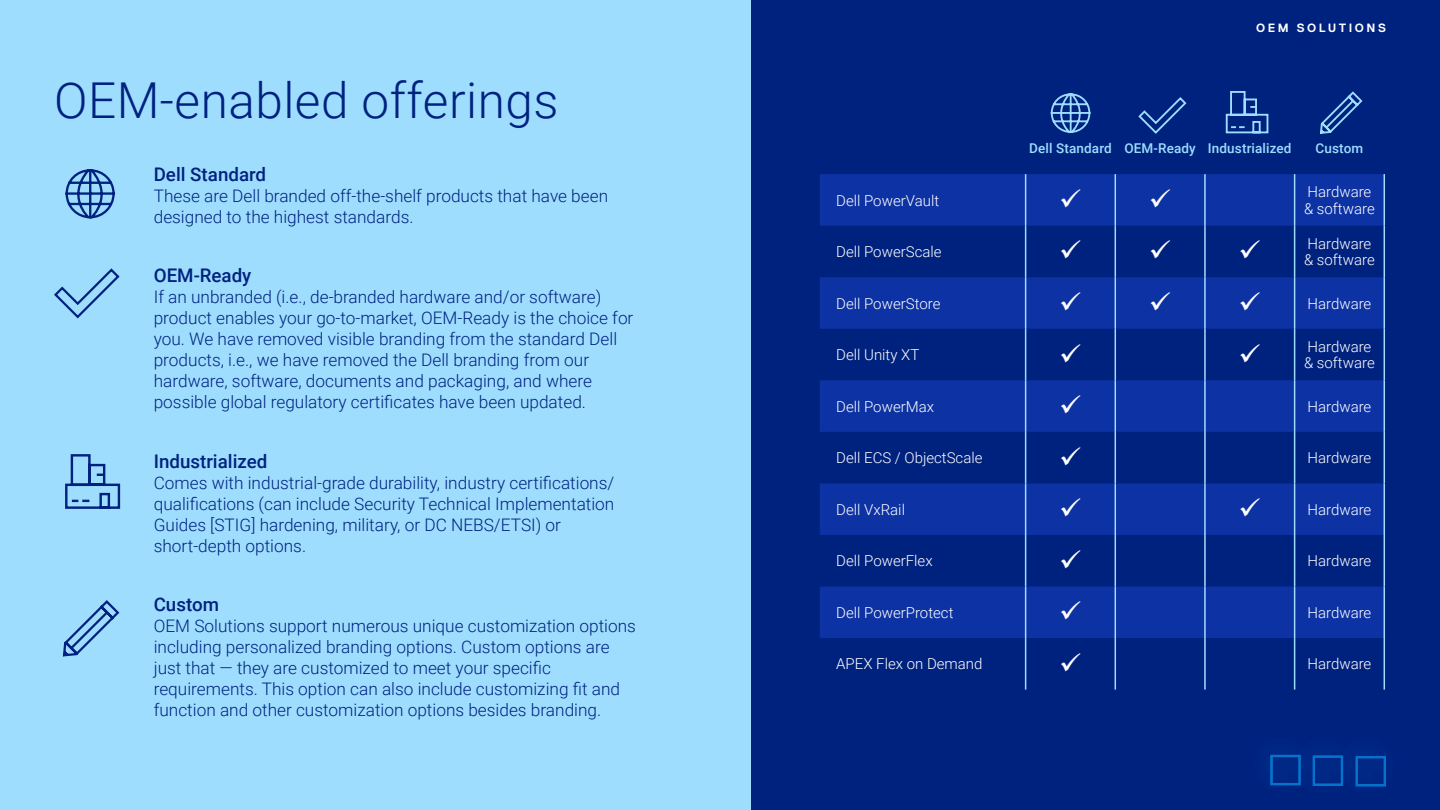
<style>
.page{position:relative;width:1440px;height:810px;background:#00227f}
.page>*{position:absolute;margin:0;border:0;box-sizing:border-box;transform-origin:0 0}
.t1{font:300 49.5px "Roboto";letter-spacing:.01em;color:#00227f}
.t2{font:500 18.75px "Roboto";color:#00227f}
.t3{font:300 17.25px/21px "Roboto";color:#00227f}
.t4{font:300 15px/16.5px "Roboto";color:#fff}
.t5{font:500 13.5px "Roboto";letter-spacing:.01em;color:#9fddff}
.t6{font:700 12px "Dell Replica";letter-spacing:.21em;color:#fff}
</style>
<div class="page">
<div style="left:0;top:0;width:751px;height:810px;background:#9fddff"></div>
<svg style="left:54px;top:268px;width:66px;height:51px"></svg>
<svg style="left:62px;top:600px;width:58px;height:57px"></svg>
<svg style="left:820px;top:174px;width:564px;height:464px;fill:#0c32a4"></svg>
<hr style="left:1025px;top:174px;width:1px;height:52px;background:#9fddff">
<hr style="left:1115px;top:174px;width:1px;height:52px;background:#9fddff">
<hr style="left:1204px;top:174px;width:2px;height:52px;background:#9fddff">
<hr style="left:1294px;top:174px;width:1px;height:52px;background:#9fddff">
<hr style="left:1025px;top:226px;width:1px;height:51px;background:#9fddff">
<hr style="left:1115px;top:226px;width:1px;height:51px;background:#9fddff">
<hr style="left:1204px;top:226px;width:2px;height:51px;background:#9fddff">
<hr style="left:1294px;top:226px;width:1px;height:51px;background:#9fddff">
<hr style="left:1025px;top:329px;width:1px;height:51px;background:#9fddff">
<hr style="left:1115px;top:329px;width:1px;height:51px;background:#9fddff">
<hr style="left:1204px;top:329px;width:2px;height:51px;background:#9fddff">
<hr style="left:1294px;top:329px;width:1px;height:51px;background:#9fddff">
<hr style="left:1025px;top:277px;width:1px;height:52px;background:#9fddff">
<hr style="left:1115px;top:277px;width:1px;height:52px;background:#9fddff">
<hr style="left:1204px;top:277px;width:2px;height:52px;background:#9fddff">
<hr style="left:1294px;top:277px;width:1px;height:52px;background:#9fddff">
<hr style="left:1025px;top:380px;width:1px;height:52px;background:#9fddff">
<hr style="left:1115px;top:380px;width:1px;height:52px;background:#9fddff">
<hr style="left:1204px;top:380px;width:2px;height:52px;background:#9fddff">
<hr style="left:1294px;top:380px;width:1px;height:52px;background:#9fddff">
<hr style="left:1025px;top:432px;width:1px;height:51px;background:#9fddff">
<hr style="left:1115px;top:432px;width:1px;height:51px;background:#9fddff">
<hr style="left:1204px;top:432px;width:2px;height:51px;background:#9fddff">
<hr style="left:1294px;top:432px;width:1px;height:51px;background:#9fddff">
<hr style="left:1025px;top:483px;width:1px;height:52px;background:#9fddff">
<hr style="left:1115px;top:483px;width:1px;height:52px;background:#9fddff">
<hr style="left:1204px;top:483px;width:2px;height:52px;background:#9fddff">
<hr style="left:1294px;top:483px;width:1px;height:52px;background:#9fddff">
<hr style="left:1025px;top:535px;width:1px;height:52px;background:#9fddff">
<hr style="left:1115px;top:535px;width:1px;height:52px;background:#9fddff">
<hr style="left:1204px;top:535px;width:2px;height:52px;background:#9fddff">
<hr style="left:1294px;top:535px;width:1px;height:52px;background:#9fddff">
<hr style="left:1025px;top:587px;width:1px;height:51px;background:#9fddff">
<hr style="left:1115px;top:587px;width:1px;height:51px;background:#9fddff">
<hr style="left:1204px;top:587px;width:2px;height:51px;background:#9fddff">
<hr style="left:1294px;top:587px;width:1px;height:51px;background:#9fddff">
<hr style="left:1025px;top:638px;width:1px;height:52px;background:#9fddff">
<hr style="left:1115px;top:638px;width:1px;height:52px;background:#9fddff">
<hr style="left:1204px;top:638px;width:2px;height:52px;background:#9fddff">
<hr style="left:1294px;top:638px;width:1px;height:52px;background:#9fddff">
<hr style="left:1384px;top:174px;width:1px;height:52px;background:#9fddff">
<hr style="left:1384px;top:226px;width:1px;height:51px;background:#9fddff">
<hr style="left:1384px;top:277px;width:1px;height:52px;background:#9fddff">
<hr style="left:1384px;top:329px;width:1px;height:51px;background:#9fddff">
<hr style="left:1384px;top:380px;width:1px;height:52px;background:#9fddff">
<hr style="left:1384px;top:432px;width:1px;height:51px;background:#9fddff">
<hr style="left:1384px;top:483px;width:1px;height:52px;background:#9fddff">
<hr style="left:1384px;top:535px;width:1px;height:52px;background:#9fddff">
<hr style="left:1384px;top:587px;width:1px;height:51px;background:#9fddff">
<hr style="left:1384px;top:638px;width:1px;height:52px;background:#9fddff">
<svg style="left:1138px;top:97px;width:49px;height:37px"></svg>
<svg style="left:1320px;top:91px;width:43px;height:43px"></svg>
<svg style="left:65px;top:169px;width:51px;height:50px"></svg>
<svg style="left:1050px;top:93px;width:41px;height:40px"></svg>
<svg style="left:1225px;top:91px;width:44px;height:43px"></svg>
<svg style="left:65px;top:454px;width:56px;height:55px"></svg>
<div style="left:1270px;top:755px;width:31px;height:30px;border:2px solid #0672cb"></div>
<div style="left:1288px;top:729px;width:71px;height:72px;background:#0076ce;opacity:.35"></div>
<div style="left:1313px;top:756px;width:30px;height:30px;border:2px solid #0672cb"></div>
<div style="left:1330px;top:730px;width:72px;height:71px;background:#002481"></div>
<div style="left:1356px;top:756px;width:30px;height:30px;border:2px solid #0672cb"></div>
<div style="left:1061px;top:189px;width:109px;height:18px;background:#0c32a4"></div>
<svg style="left:1061px;top:240px;width:109px;height:19px"></svg>
<svg style="left:1241px;top:240px;width:19px;height:19px"></svg>
<div style="left:1061px;top:292px;width:109px;height:18px;background:#0c32a4"></div>
<svg style="left:1061px;top:343px;width:20px;height:19px"></svg>
<svg style="left:1241px;top:343px;width:19px;height:19px"></svg>
<svg style="left:1061px;top:395px;width:20px;height:19px"></svg>
<svg style="left:1061px;top:446px;width:20px;height:19px"></svg>
<svg style="left:1061px;top:498px;width:20px;height:19px"></svg>
<svg style="left:1061px;top:550px;width:20px;height:18px"></svg>
<svg style="left:1061px;top:601px;width:20px;height:19px"></svg>
<h1 class="t1" style="left:54px;top:66px;width:506px">OEM-enabled offerings</h1>
<p class="t2" style="left:154px;top:161px;width:114px">Dell Standard</p>
<p class="t3" style="left:154px;top:185px;width:456px">These are Dell branded off-the-shelf products that have been designed to the highest standards.</p>
<p class="t2" style="left:154px;top:262px;width:99px">OEM-Ready</p>
<p class="t3" style="left:154px;top:286px;width:481px">If an unbranded (i.e., de-branded hardware and/or software) product enables your go-to-market, OEM-Ready is the choice for you. We have removed visible branding from the standard Dell products, i.e., we have removed the Dell branding from our hardware, software, documents and packaging, and where possible global regulatory certificates have been updated.</p>
<p class="t2" style="left:154px;top:448px;width:115px">Industrialized</p>
<p class="t3" style="left:154px;top:471px;width:462px">Comes with industrial-grade durability, industry certifications/ qualifications (can include Security Technical Implementation Guides [STIG] hardening, military, or DC NEBS/ETSI) or short-depth options.</p>
<p class="t2" style="left:154px;top:591px;width:67px">Custom</p>
<p class="t3" style="left:154px;top:615px;width:484px">OEM Solutions support numerous unique customization options including personalized branding options. Custom options are just that — they are customized to meet your specific requirements. This option can also include customizing fit and function and other customization options besides branding.</p>
<p class="t6" style="left:1256px;top:21px;width:131px">OEM SOLUTIONS</p>
<p class="t5" style="left:1029px;top:139px;width:264px">Dell Standard OEM-Ready Industrialized</p>
<p class="t5" style="left:1316px;top:139px;width:49px">Custom</p>
<p class="t4" style="left:836px;top:191px;width:104px">Dell PowerVault</p>
<p class="t4" style="left:1304px;top:183px;width:72px">Hardware &amp; software</p>
<p class="t4" style="left:836px;top:243px;width:107px">Dell PowerScale</p>
<p class="t4" style="left:1304px;top:235px;width:72px">Hardware &amp; software</p>
<p class="t4" style="left:836px;top:294px;width:106px">Dell PowerStore</p>
<p class="t4" style="left:1239px;top:294px;width:134px">✓ Hardware</p>
<p class="t4" style="left:836px;top:346px;width:85px">Dell Unity XT</p>
<p class="t4" style="left:1304px;top:338px;width:72px">Hardware &amp; software</p>
<p class="t4" style="left:836px;top:398px;width:99px">Dell PowerMax</p>
<p class="t4" style="left:1308px;top:398px;width:65px">Hardware</p>
<p class="t4" style="left:836px;top:449px;width:148px">Dell ECS / ObjectScale</p>
<p class="t4" style="left:1308px;top:449px;width:65px">Hardware</p>
<p class="t4" style="left:836px;top:501px;width:70px">Dell VxRail</p>
<p class="t4" style="left:1239px;top:501px;width:134px">✓ Hardware</p>
<p class="t4" style="left:836px;top:552px;width:98px">Dell PowerFlex</p>
<p class="t4" style="left:1308px;top:552px;width:65px">Hardware</p>
<p class="t4" style="left:836px;top:604px;width:119px">Dell PowerProtect</p>
<p class="t4" style="left:1308px;top:604px;width:65px">Hardware</p>
<p class="t4" style="left:836px;top:655px;width:148px">APEX Flex on Demand</p>
<p class="t4" style="left:1308px;top:655px;width:65px">Hardware</p>
</div>
